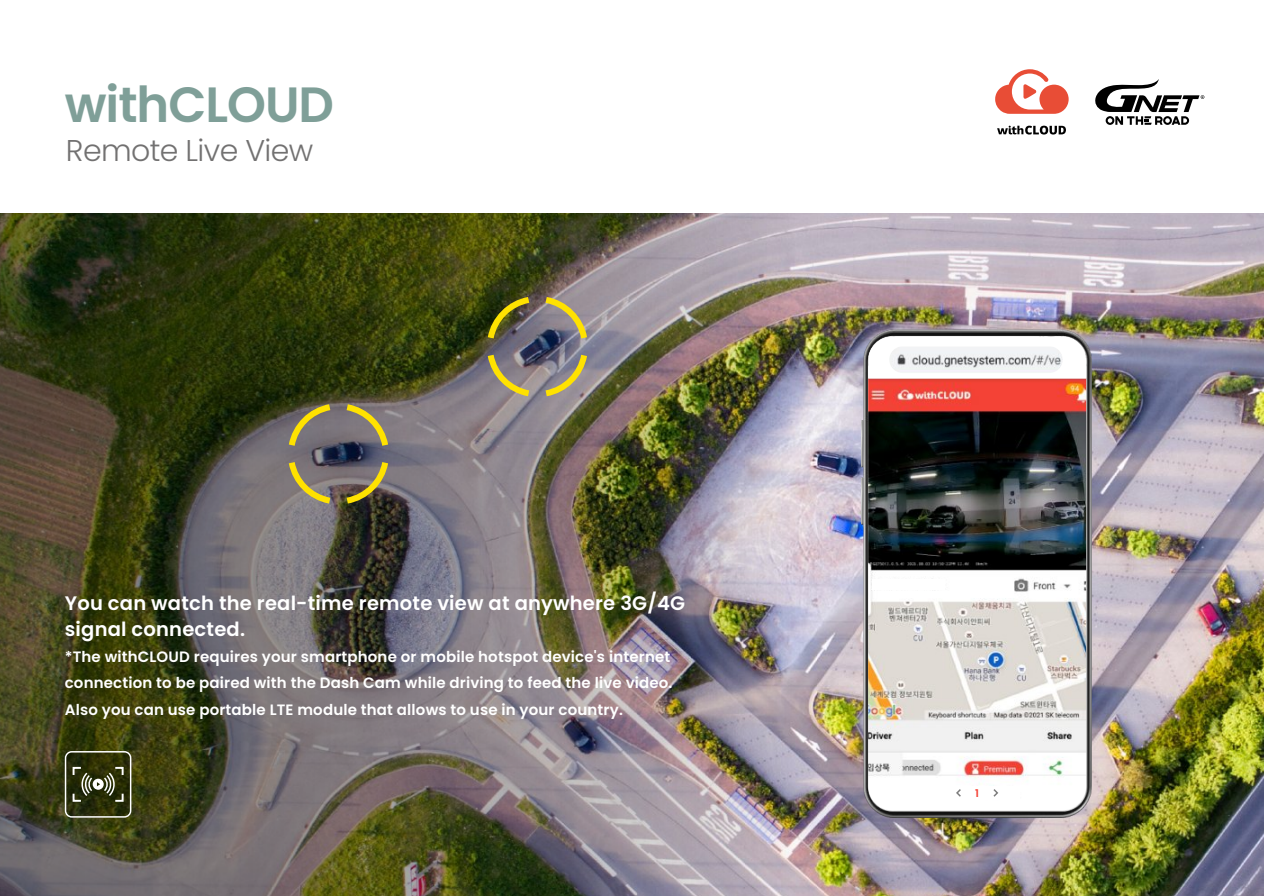
<style>
.page{position:relative;width:1264px;height:896px;background:#fff}
.page>*{position:absolute;margin:0;border:0;box-sizing:border-box;transform-origin:0 0}
.t1{font:600 49.5px "Poppins";letter-spacing:-.02em;color:#7f9f98}
.t2{font:300 30px "Poppins";letter-spacing:-.02em;color:#727171}
.t3{font:600 19.5px/26.2px "Poppins";letter-spacing:.01em;color:#fff}
.t4{font:600 15px/26.2px "Poppins";letter-spacing:.01em;color:#fff}
.t5{font:600 10.65px "Poppins";color:#f44236}
.t6{font:900 2.25px "Noto Sans KR";color:#000}
</style>
<div class="page">
<img style="left:794px;top:213px;width:469px;height:682px">
<img style="left:0;top:213px;width:794px;height:682px">
<img style="left:861px;top:330px;width:229px;height:487px">
<svg style="left:65px;top:751px;width:66px;height:66px"></svg>
<img style="left:285px;top:400px;width:107px;height:107px">
<img style="left:483px;top:293px;width:108px;height:107px">
<img style="left:868px;top:378px;width:217px;height:432px">
<svg style="left:868px;top:336px;width:217px;height:42px"></svg>
<div style="left:952px;top:786px;width:67px;height:13px;background:#fff"></div>
<svg style="left:956px;top:789px;width:5px;height:8px"></svg>
<svg style="left:993px;top:789px;width:6px;height:8px"></svg>
<div style="left:872px;top:579px;width:72px;height:11px;background:#fff"></div>
<svg style="left:995px;top:69px;width:73px;height:45px"></svg>
<svg style="left:997px;top:126px;width:68px;height:8px"></svg>
<svg style="left:1095px;top:79px;width:109px;height:46px"></svg>
<h1 class="t1" style="left:65px;top:76px;width:271px">withCLOUD</h1>
<h2 class="t2" style="left:66px;top:133px;width:249px">Remote Live View</h2>
<h3 class="t3" style="left:65px;top:589px;width:621px">You can watch the real-time remote view at anywhere 3G/4G signal connected.</h3>
<p class="t4" style="left:65px;top:643px;width:609px">*The withCLOUD requires your smartphone or mobile hotspot device's internet connection to be paired with the Dash Cam while driving to feed the live video.<br>Also you can use portable LTE module that allows to use in your country.</p>
<p class="t6" style="left:1201px;top:96px;width:3px">R</p>
<p class="t5" style="left:974px;top:786px;width:5px">1</p>
</div>
